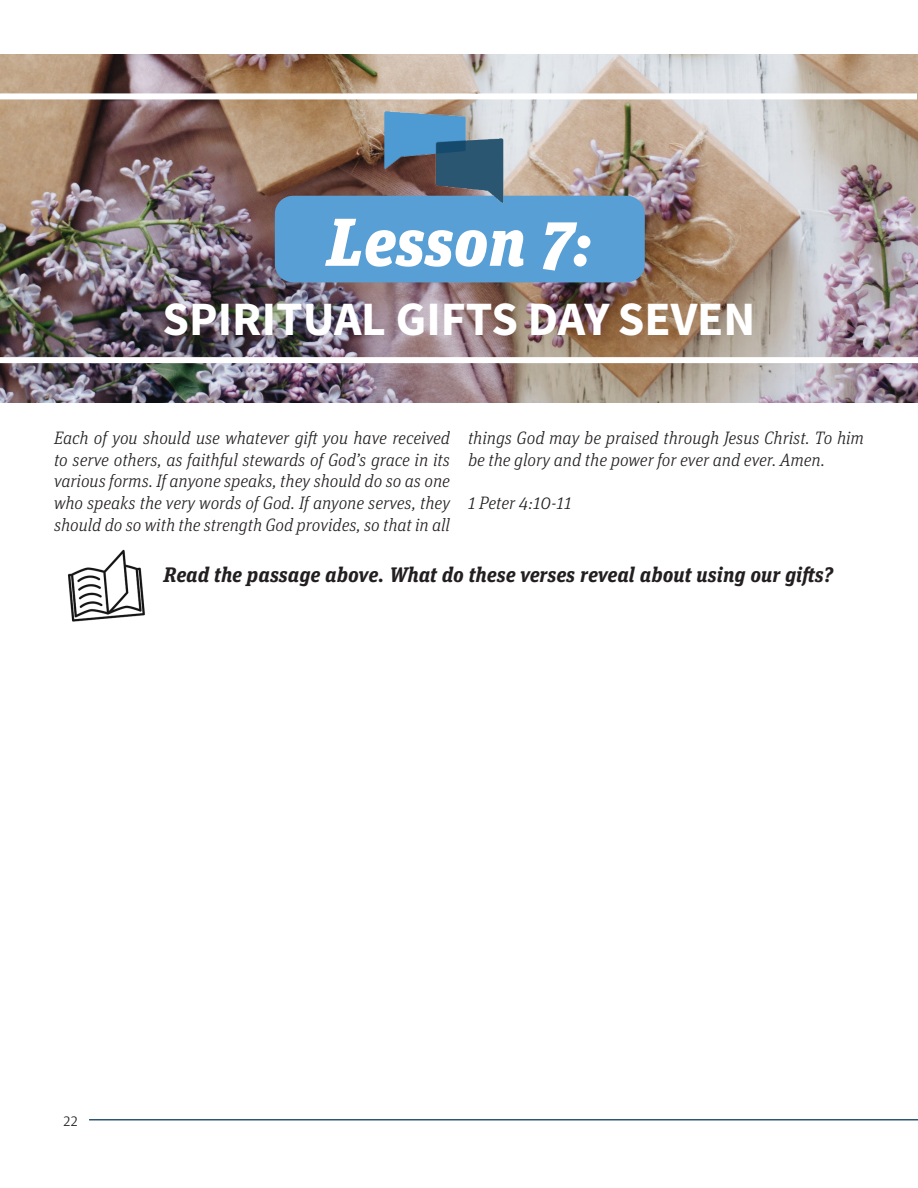
<style>
.page{position:relative;width:918px;height:1188px;background:#fff}
.page>*{position:absolute;margin:0;border:0;box-sizing:border-box;transform-origin:0 0}
.t1{font:italic 900 67.5px "Unit Slab Pro";color:#fff}
.t2{font:48px "Source Sans Variable";color:#fff}
.t3{font:italic 700 21px "Unit Slab Pro";color:#231f20}
.t4{font:italic 300 18px/21.6px "Unit Slab Pro";color:#231f20;text-align:justify}
.t5{font:300 15px "Unit Slab Pro";color:#231f20}
</style>
<div class="page">
<img style="left:0;top:54px;width:918px;height:348px">
<div style="left:0;top:357px;width:918px;height:6px;background:#fff"></div>
<div style="left:0;top:93px;width:917px;height:6px;background:#fff"></div>
<hr style="left:89px;top:1119px;width:829px;height:1px;background:#2c5772">
<div style="left:277px;top:196px;width:368px;height:86px;background:#589fd6;border-radius:18px"></div>
<img style="left:384px;top:111px;width:133px;height:92px">
<img style="left:68px;top:549px;width:77px;height:73px">
<p class="t1" style="left:319px;top:192px;width:259px">Lesson X</p>
<p class="t1" style="left:327px;top:192px;width:268px">Lesson 7:</p>
<p class="t2" style="left:163px;top:290px;width:594px">SPIRITUAL GIFTS DAY SEVEN</p>
<p class="t4" style="left:54px;top:426px;width:398px">Each of you should use whatever gift you have received to serve others, as faithful stewards of God’s grace in its various forms. If anyone speaks, they should do so as one who speaks the very words of God. If anyone serves, they should do so with the strength God provides, so that in all</p>
<p class="t4" style="left:468px;top:426px;width:397px">things God may be praised through Jesus Christ. To him be the glory and the power for ever and ever. Amen.</p>
<p class="t4" style="left:468px;top:491px;width:105px">1 Peter 4:10-11</p>
<p class="t3" style="left:164px;top:560px;width:671px">Read the passage above. What do these verses reveal about using our gifts?</p>
<p class="t5" style="left:64px;top:1111px;width:16px">22</p>
</div>
